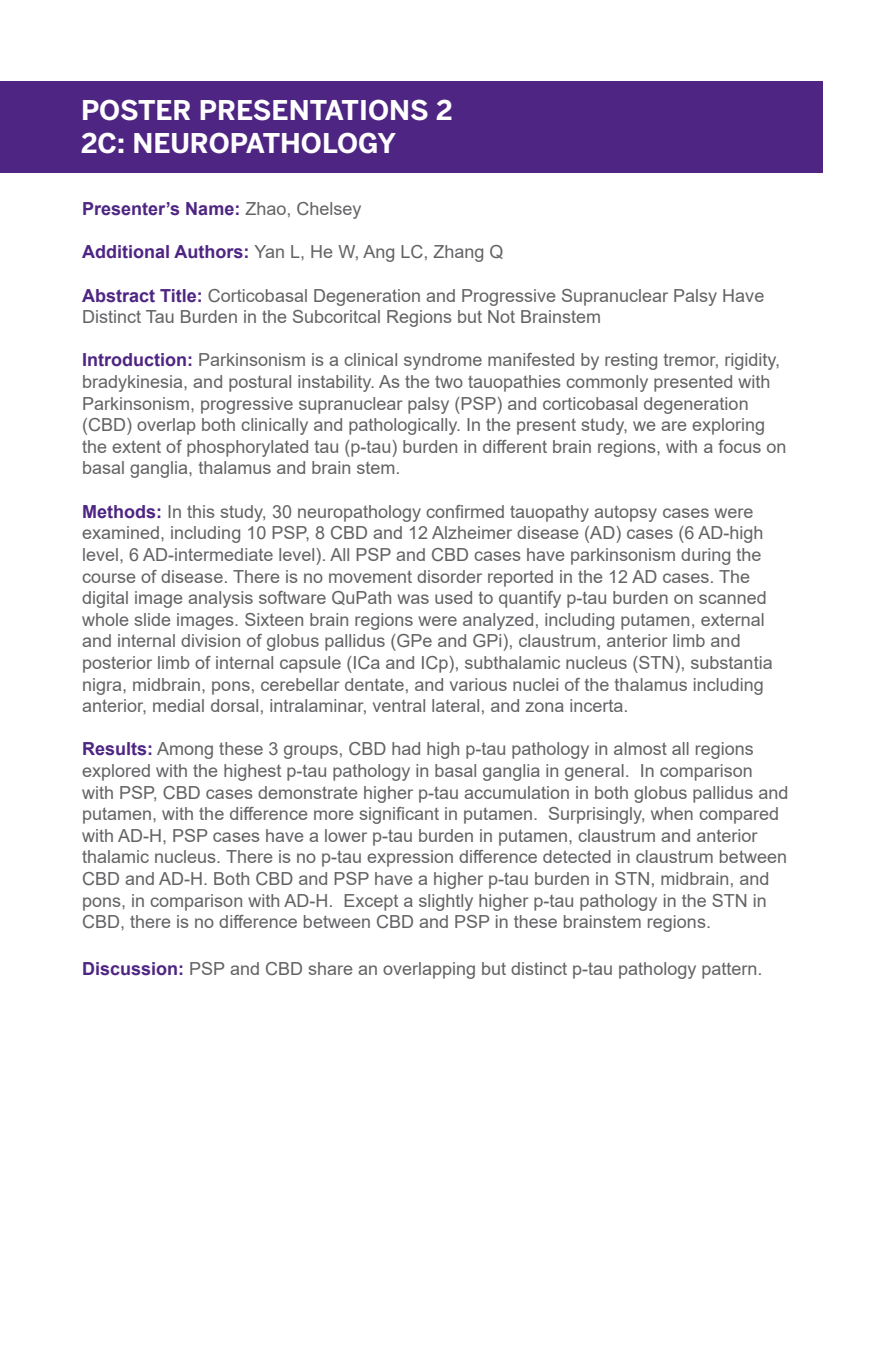
<style>
.page{position:relative;width:871px;height:1357px;background:#fff}
.page>*{position:absolute;margin:0;border:0;box-sizing:border-box;transform-origin:0 0}
.t1{font:700 27px/32.4px "Benton Sans";color:#fff}
.Format{font:18px/21.6px "Arial";color:#636265}
.Format-2{font:700 18px "Arial";color:#4e2582}
.s1{font-weight:400;color:#636265}
.s2{font-weight:700;color:#4e2582}
</style>
<div class="page">
<div style="left:0;top:81px;width:822px;height:92px;background:#4e2582"></div>
<h1 class="t1" style="left:81px;top:94px;width:373px">POSTER PRESENTATIONS 2<br>2C: NEUROPATHOLOGY</h1>
<p class="Format-2" style="left:82px;top:196px;width:281px">Presenter’s Name: <span class="s1">Zhao, Chelsey</span></p>
<p class="Format" style="left:82px;top:241px;width:423px"><span class="s2">Additional Authors:</span> Yan L, He W, Ang LC, Zhang Q</p>
<p class="Format" style="left:82px;top:284px;width:683px"><span class="s2">Abstract Title:</span> Corticobasal Degeneration and Progressive Supranuclear Palsy Have<br>Distinct Tau Burden in the Subcoritcal Regions but Not Brainstem</p>
<p class="Format" style="left:82px;top:349px;width:705px"><span class="s2">Introduction:</span> Parkinsonism is a clinical syndrome manifested by resting tremor, rigidity, bradykinesia, and postural instability. As the two tauopathies commonly presented with Parkinsonism, progressive supranuclear palsy (PSP) and corticobasal degeneration (CBD) overlap both clinically and pathologically. In the present study, we are exploring the extent of phosphorylated tau (p-tau) burden in different brain regions, with a focus on basal ganglia, thalamus and brain stem.</p>
<p class="Format" style="left:82px;top:500px;width:692px"><span class="s2">Methods:</span> In this study, 30 neuropathology confirmed tauopathy autopsy cases were examined, including 10 PSP, 8 CBD and 12 Alzheimer disease (AD) cases (6 AD-high level, 6 AD-intermediate level). All PSP and CBD cases have parkinsonism during the course of disease. There is no movement disorder reported in the 12 AD cases. The digital image analysis software QuPath was used to quantify p-tau burden on scanned whole slide images. Sixteen brain regions were analyzed, including putamen, external and internal division of globus pallidus (GPe and GPi), claustrum, anterior limb and posterior limb of internal capsule (ICa and ICp), subthalamic nucleus (STN), substantia nigra, midbrain, pons, cerebellar dentate, and various nuclei of the thalamus including anterior, medial dorsal, intralaminar, ventral lateral, and zona incerta.</p>
<p class="Format" style="left:82px;top:738px;width:707px"><span class="s2">Results:</span> Among these 3 groups, CBD had high p-tau pathology in almost all regions explored with the highest p-tau pathology in basal ganglia in general. In comparison with PSP, CBD cases demonstrate higher p-tau accumulation in both globus pallidus and putamen, with the difference more significant in putamen. Surprisingly, when compared with AD-H, PSP cases have a lower p-tau burden in putamen, claustrum and anterior thalamic nucleus. There is no p-tau expression difference detected in claustrum between CBD and AD-H. Both CBD and PSP have a higher p-tau burden in STN, midbrain, and pons, in comparison with AD-H. Except a slightly higher p-tau pathology in the STN in CBD, there is no difference between CBD and PSP in these brainstem regions.</p>
<p class="Format" style="left:82px;top:958px;width:681px"><span class="s2">Discussion:</span> PSP and CBD share an overlapping but distinct p-tau pathology pattern.</p>
</div>
